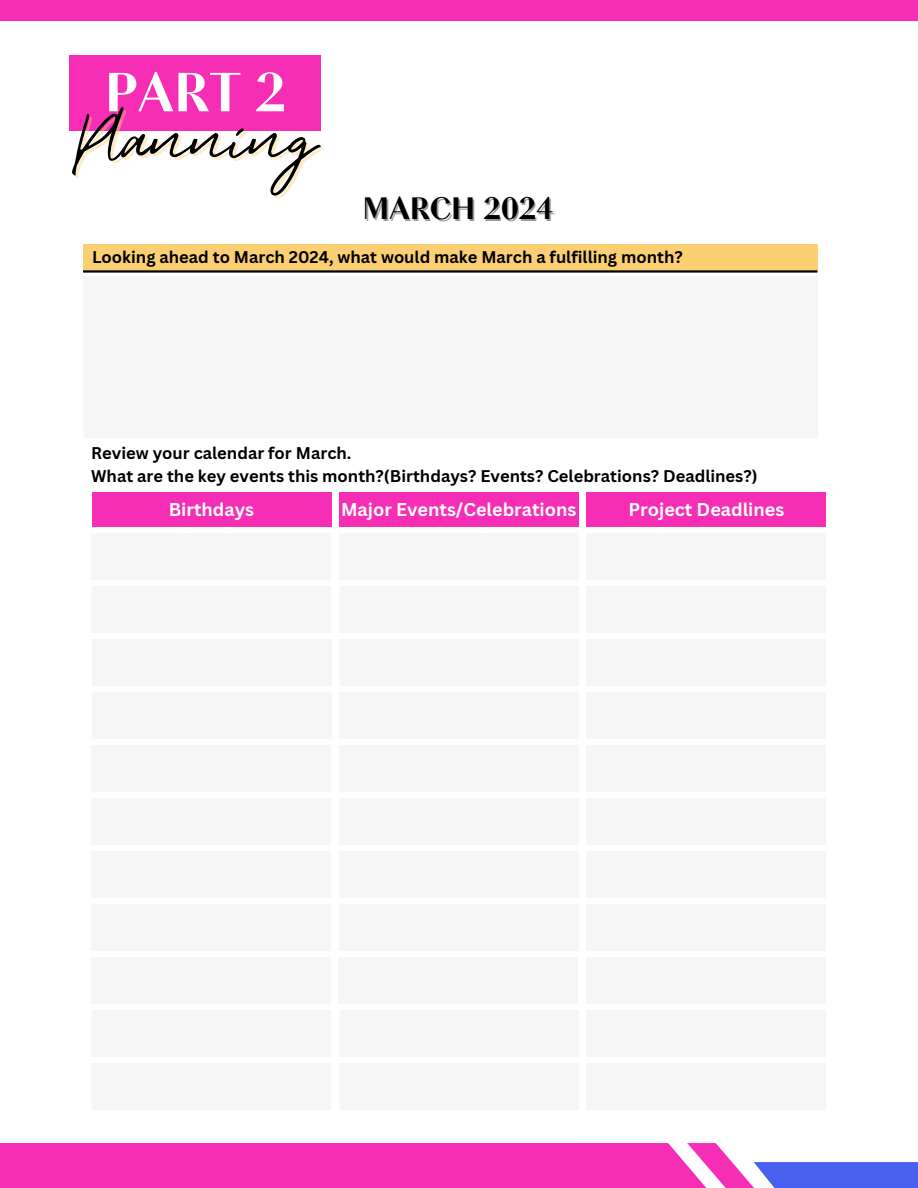
<style>
.page{position:relative;width:918px;height:1188px;background:#fff}
.page>*{position:absolute;margin:0;border:0;box-sizing:border-box;transform-origin:0 0}
.t1{font:113.85px "Aurelie Smith DEMO";color:#000}
.t2{font:700 57.9px "Chong Modern W04";color:#fff}
.t3{font:700 33px "Chong Modern W04";color:#000}
.t4{font:700 18px "Canva Sans";color:#fff}
.t5{font:700 16.5px "Canva Sans";color:#000}
</style>
<div class="page">
<div style="left:70px;top:55px;width:251px;height:75px;background:#f62eb6"></div>
<div style="left:92px;top:492px;width:239px;height:35px;background:#f62eb6"></div>
<div style="left:339px;top:492px;width:240px;height:35px;background:#f62eb6"></div>
<div style="left:587px;top:492px;width:239px;height:35px;background:#f62eb6"></div>
<div style="left:92px;top:533px;width:239px;height:47px;background:#f6f6f6"></div>
<div style="left:339px;top:533px;width:240px;height:47px;background:#f6f6f6"></div>
<div style="left:587px;top:533px;width:239px;height:47px;background:#f6f6f6"></div>
<div style="left:92px;top:586px;width:239px;height:47px;background:#f6f6f6"></div>
<div style="left:339px;top:586px;width:240px;height:47px;background:#f6f6f6"></div>
<div style="left:587px;top:586px;width:239px;height:47px;background:#f6f6f6"></div>
<div style="left:92px;top:639px;width:239px;height:47px;background:#f6f6f6"></div>
<div style="left:340px;top:639px;width:239px;height:47px;background:#f6f6f6"></div>
<div style="left:587px;top:639px;width:239px;height:47px;background:#f6f6f6"></div>
<div style="left:92px;top:692px;width:239px;height:47px;background:#f6f6f6"></div>
<div style="left:340px;top:692px;width:239px;height:47px;background:#f6f6f6"></div>
<div style="left:587px;top:692px;width:239px;height:47px;background:#f6f6f6"></div>
<div style="left:92px;top:745px;width:239px;height:47px;background:#f6f6f6"></div>
<div style="left:339px;top:745px;width:239px;height:47px;background:#f6f6f6"></div>
<div style="left:586px;top:745px;width:240px;height:47px;background:#f6f6f6"></div>
<div style="left:92px;top:798px;width:239px;height:47px;background:#f6f6f6"></div>
<div style="left:339px;top:798px;width:239px;height:47px;background:#f6f6f6"></div>
<div style="left:586px;top:798px;width:240px;height:47px;background:#f6f6f6"></div>
<div style="left:92px;top:851px;width:239px;height:47px;background:#f6f6f6"></div>
<div style="left:339px;top:851px;width:240px;height:47px;background:#f6f6f6"></div>
<div style="left:587px;top:851px;width:239px;height:47px;background:#f6f6f6"></div>
<div style="left:92px;top:904px;width:239px;height:47px;background:#f6f6f6"></div>
<div style="left:339px;top:904px;width:240px;height:47px;background:#f6f6f6"></div>
<div style="left:587px;top:904px;width:239px;height:47px;background:#f6f6f6"></div>
<div style="left:91px;top:957px;width:240px;height:47px;background:#f6f6f6"></div>
<div style="left:339px;top:957px;width:239px;height:47px;background:#f6f6f6"></div>
<div style="left:586px;top:957px;width:239px;height:47px;background:#f6f6f6"></div>
<div style="left:92px;top:1010px;width:239px;height:46px;background:#f6f6f6"></div>
<div style="left:339px;top:1010px;width:239px;height:46px;background:#f6f6f6"></div>
<div style="left:586px;top:1010px;width:240px;height:46px;background:#f6f6f6"></div>
<div style="left:92px;top:1063px;width:239px;height:46px;background:#f6f6f6"></div>
<div style="left:339px;top:1063px;width:239px;height:46px;background:#f6f6f6"></div>
<div style="left:586px;top:1063px;width:240px;height:46px;background:#f6f6f6"></div>
<svg style="left:0;top:1143px;width:918px;height:45px"></svg>
<div style="left:0;top:0;width:918px;height:21px;background:#f62eb6"></div>
<div style="left:83px;top:276px;width:734px;height:162px;background:#f6f6f6"></div>
<div style="left:83px;top:244px;width:734px;height:26px;background:#fccf72"></div>
<hr style="left:83px;top:270px;width:734px;height:3px;background:#000">
<h3 class="t2" style="left:105px;top:61px;width:183px">PART 2</h3>
<p class="t1" style="left:72px;top:81px;width:248px">Planning</p>
<p class="t3" style="left:363px;top:190px;width:192px">MARCH 2024</p>
<p class="t5" style="left:92px;top:245px;width:592px">Looking ahead to March 2024, what would make March a fulfilling month?</p>
<h2 class="t5" style="left:91px;top:442px;width:262px">Review your calendar for March.</h2>
<h1 class="t5" style="left:91px;top:464px;width:668px">What are the key events this month?(Birthdays? Events? Celebrations? Deadlines?)</h1>
<p class="t4" style="left:169px;top:497px;width:87px">Birthdays</p>
<p class="t4" style="left:341px;top:497px;width:237px">Major Events/Celebrations</p>
<p class="t4" style="left:629px;top:497px;width:157px">Project Deadlines</p>
</div>
